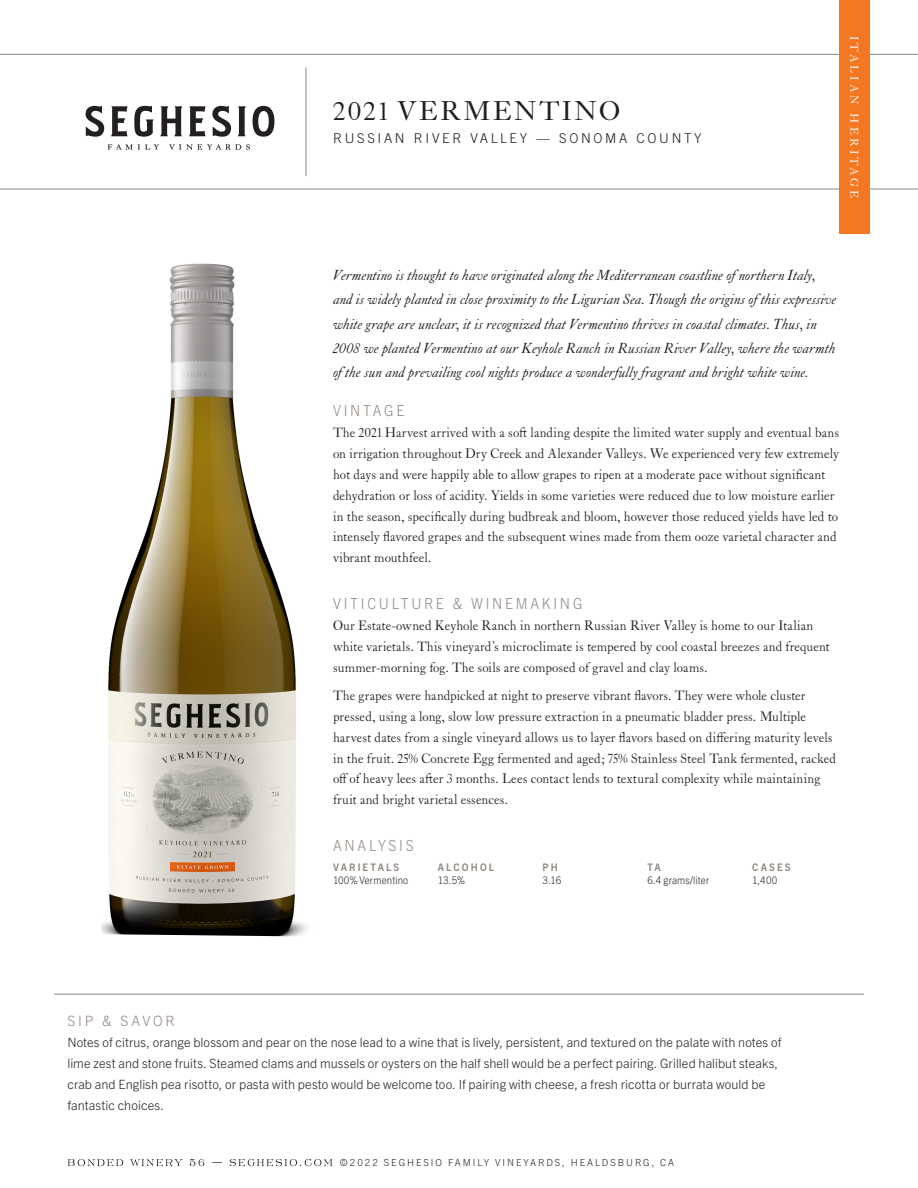
<style>
.page{position:relative;width:918px;height:1188px;background:#fff}
.page>*{position:absolute;margin:0;border:0;box-sizing:border-box;transform-origin:0 0}
.AVA{font:27px "LTC Caslon Pro";letter-spacing:.07em;color:#231f20}
.Subhead{font:300 15.3px "Trade Gothic Next LT Pro";letter-spacing:.19em;color:#918883;scale:.93 1}
.Intro_copy{font:italic 14.4px/24.2px "LTC Caslon Pro";letter-spacing:.005em;color:#231f20;scale:.93 1}
.Sip_Savor_subhead{font:300 14.25px "Trade Gothic Next LT Pro";letter-spacing:.195em;color:#918883}
.Main_Body_copy{font:13.65px/20.9px "LTC Caslon Pro";letter-spacing:-.005em;color:#231f20;scale:.93 1}
.AVA-2{font:300 13.5px "Trade Gothic LT Std";letter-spacing:.2em;color:#231f20}
.Sip_Savor{font:300 12.75px/21px "Trade Gothic Next LT Pro";letter-spacing:.005em;color:#231f20}
.t1{font:11.25px "LTC Caslon Pro";letter-spacing:.27em;color:#fff}
.Analysis_-_body{font:300 10.5px "Trade Gothic Next LT Pro";letter-spacing:.01em;color:#231f20;scale:.93 1}
.Analysis_-_subhead{font:700 10.5px "Trade Gothic Next LT Pro";letter-spacing:.215em;color:#918883;scale:.93 1}
.t2{font:300 9.75px "Trade Gothic Next LT Pro";letter-spacing:.2em;color:#231f20}
</style>
<div class="page">
<hr style="left:0;top:189px;width:918px;height:1px;background:#918883">
<hr style="left:54px;top:994px;width:810px;height:1px;background:#918883">
<hr style="left:0;top:54px;width:918px;height:1px;background:#918883">
<hr style="left:306px;top:68px;width:1px;height:108px;background:#918883">
<div style="left:839px;top:0;width:31px;height:234px;background:#f47721"></div>
<svg style="left:86px;top:106px;width:18px;height:31px"></svg>
<svg style="left:111px;top:106px;width:17px;height:30px"></svg>
<svg style="left:134px;top:106px;width:20px;height:31px"></svg>
<svg style="left:160px;top:106px;width:22px;height:30px"></svg>
<svg style="left:189px;top:106px;width:17px;height:30px"></svg>
<svg style="left:212px;top:106px;width:19px;height:31px"></svg>
<svg style="left:238px;top:106px;width:8px;height:30px"></svg>
<svg style="left:253px;top:106px;width:21px;height:31px"></svg>
<svg style="left:108px;top:144px;width:51px;height:6px"></svg>
<svg style="left:169px;top:144px;width:81px;height:6px"></svg>
<svg style="left:68px;top:1159px;width:264px;height:7px"></svg>
<img style="left:101px;top:263px;width:206px;height:674px">
<p class="AVA" style="left:333px;top:97px;width:289px">2021 VERMENTINO</p>
<p class="AVA-2" style="left:333px;top:130px;width:370px">RUSSIAN RIVER VALLEY — SONOMA COUNTY</p>
<p class="t1" style="left:860px;top:36px;width:163px;rotate:90deg">ITALIAN HERITAGE</p>
<p class="Intro_copy" style="left:333px;top:264px;width:543px">Vermentino is thought to have originated along the Mediterranean coastline of northern Italy, and is widely planted in close proximity to the Ligurian Sea. Though the origins of this expressive white grape are unclear, it is recognized that Vermentino thrives in coastal climates. Thus, in 2008 we planted Vermentino at our Keyhole Ranch in Russian River Valley, where the warmth of the sun and prevailing cool nights produce a wonderfully fragrant and bright white wine.</p>
<p class="Subhead" style="left:333px;top:400px;width:78px">VINTAGE</p>
<p class="Main_Body_copy" style="left:333px;top:423px;width:546px">The 2021 Harvest arrived with a soft landing despite the limited water supply and eventual bans on irrigation throughout Dry Creek and Alexander Valleys. We experienced very few extremely hot days and were happily able to allow grapes to ripen at a moderate pace without significant dehydration or loss of acidity. Yields in some varieties were reduced due to low moisture earlier in the season, specifically during budbreak and bloom, however those reduced yields have led to intensely flavored grapes and the subsequent wines made from them ooze varietal character and vibrant mouthfeel.</p>
<p class="Subhead" style="left:333px;top:593px;width:270px">VITICULTURE &amp; WINEMAKING</p>
<p class="Main_Body_copy" style="left:333px;top:615px;width:536px">Our Estate-owned Keyhole Ranch in northern Russian River Valley is home to our Italian white varietals. This vineyard’s microclimate is tempered by cool coastal breezes and frequent summer-morning fog. The soils are composed of gravel and clay loams.</p>
<p class="Main_Body_copy" style="left:333px;top:685px;width:543px">The grapes were handpicked at night to preserve vibrant flavors. They were whole cluster pressed, using a long, slow low pressure extraction in a pneumatic bladder press. Multiple harvest dates from a single vineyard allows us to layer flavors based on differing maturity levels in the fruit. 25% Concrete Egg fermented and aged; 75% Stainless Steel Tank fermented, racked off of heavy lees after 3 months. Lees contact lends to textural complexity while maintaining fruit and bright varietal essences.</p>
<p class="Subhead" style="left:333px;top:835px;width:88px">ANALYSIS</p>
<p class="Analysis_-_subhead" style="left:333px;top:860px;width:73px">VARIETALS</p>
<p class="Analysis_-_body" style="left:333px;top:873px;width:82px">100% Vermentino</p>
<p class="Analysis_-_subhead" style="left:438px;top:860px;width:62px">ALCOHOL</p>
<p class="Analysis_-_body" style="left:438px;top:873px;width:31px">13.5%</p>
<p class="Analysis_-_subhead" style="left:752px;top:860px;width:43px">CASES</p>
<p class="Analysis_-_body" style="left:752px;top:873px;width:28px">1,400</p>
<p class="Analysis_-_subhead" style="left:543px;top:860px;width:18px">PH</p>
<p class="Analysis_-_body" style="left:543px;top:873px;width:22px">3.16</p>
<p class="Analysis_-_subhead" style="left:647px;top:860px;width:16px">TA</p>
<p class="Analysis_-_body" style="left:647px;top:873px;width:68px">6.4 grams/liter</p>
<p class="Sip_Savor_subhead" style="left:68px;top:1011px;width:109px">SIP &amp; SAVOR</p>
<p class="Sip_Savor" style="left:68px;top:1031px;width:715px">Notes of citrus, orange blossom and pear on the nose lead to a wine that is lively, persistent, and textured on the palate with notes of lime zest and stone fruits. Steamed clams and mussels or oysters on the half shell would be a perfect pairing. Grilled halibut steaks, crab and English pea risotto, or pasta with pesto would be welcome too. If pairing with cheese, a fresh ricotta or burrata would be fantastic choices.</p>
<p class="t2" style="left:340px;top:1156px;width:336px">©2022 SEGHESIO FAMILY VINEYARDS, HEALDSBURG, CA</p>
</div>
